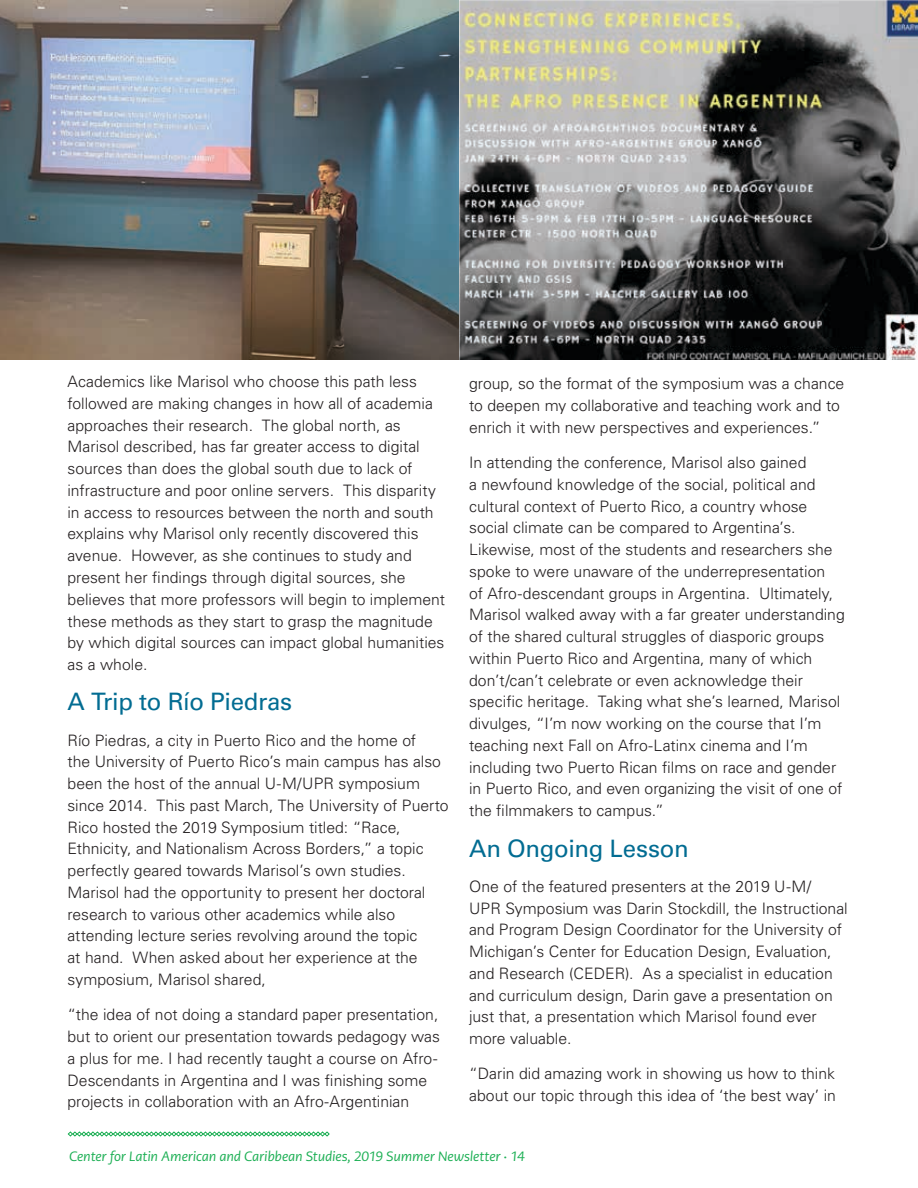
<style>
.page{position:relative;width:918px;height:1188px;background:#fff}
.page>*{position:absolute;margin:0;border:0;box-sizing:border-box;transform-origin:0 0}
.t1{font:24px "Univers LT Std";letter-spacing:-.015em;color:#026c92}
.t2{font:300 15.75px/21.8px "Univers LT Std";color:#231f20}
.t3{font:italic 13.5px "PMN Caecilia Sans Text";letter-spacing:-.015em;color:#1caf54}
</style>
<div class="page">
<img style="left:0;top:0;width:918px;height:360px">
<svg style="left:68px;top:1131px;width:262px;height:6px"></svg>
<p class="t2" style="left:68px;top:371px;width:379px">Academics like Marisol who choose this path less followed are making changes in how all of academia approaches their research. The global north, as Marisol described, has far greater access to digital sources than does the global south due to lack of infrastructure and poor online servers. This disparity in access to resources between the north and south explains why Marisol only recently discovered this avenue. However, as she continues to study and present her findings through digital sources, she believes that more professors will begin to implement these methods as they start to grasp the magnitude by which digital sources can impact global humanities as a whole.</p>
<h1 class="t1" style="left:68px;top:688px;width:226px">A Trip to Río Piedras</h1>
<p class="t2" style="left:68px;top:729px;width:383px">Río Piedras, a city in Puerto Rico and the home of<br>the University of Puerto Rico’s main campus has also been the host of the annual U-M/UPR symposium since 2014. This past March, The University of Puerto Rico hosted the 2019 Symposium titled: “Race, Ethnicity, and Nationalism Across Borders,” a topic perfectly geared towards Marisol’s own studies.<br>Marisol had the opportunity to present her doctoral research to various other academics while also attending lecture series revolving around the topic<br>at hand. When asked about her experience at the symposium, Marisol shared,</p>
<p class="t2" style="left:68px;top:1004px;width:374px">“the idea of not doing a standard paper presentation, but to orient our presentation towards pedagogy was a plus for me. I had recently taught a course on Afro-Descendants in Argentina and I was finishing some projects in collaboration with an Afro-Argentinian</p>
<p class="t2" style="left:469px;top:373px;width:377px">group, so the format of the symposium was a chance to deepen my collaborative and teaching work and to enrich it with new perspectives and experiences.”</p>
<p class="t2" style="left:469px;top:452px;width:377px">In attending the conference, Marisol also gained<br>a newfound knowledge of the social, political and cultural context of Puerto Rico, a country whose social climate can be compared to Argentina’s.<br>Likewise, most of the students and researchers she spoke to were unaware of the underrepresentation<br>of Afro-descendant groups in Argentina. Ultimately, Marisol walked away with a far greater understanding of the shared cultural struggles of diasporic groups within Puerto Rico and Argentina, many of which don’t/can’t celebrate or even acknowledge their specific heritage. Taking what she’s learned, Marisol divulges, “I’m now working on the course that I’m teaching next Fall on Afro-Latinx cinema and I’m including two Puerto Rican films on race and gender in Puerto Rico, and even organizing the visit of one of the filmmakers to campus.”</p>
<h1 class="t1" style="left:469px;top:834px;width:221px">An Ongoing Lesson</h1>
<p class="t2" style="left:469px;top:875px;width:380px">One of the featured presenters at the 2019 U-M/<br>UPR Symposium was Darin Stockdill, the Instructional and Program Design Coordinator for the University of Michigan’s Center for Education Design, Evaluation, and Research (CEDER). As a specialist in education and curriculum design, Darin gave a presentation on just that, a presentation which Marisol found ever more valuable.</p>
<p class="t2" style="left:469px;top:1063px;width:368px">“Darin did amazing work in showing us how to think about our topic through this idea of ‘the best way’ in</p>
<p class="t3" style="left:69px;top:1148px;width:457px">Center for Latin American and Caribbean Studies, 2019 Summer Newsletter · 14</p>
</div>
